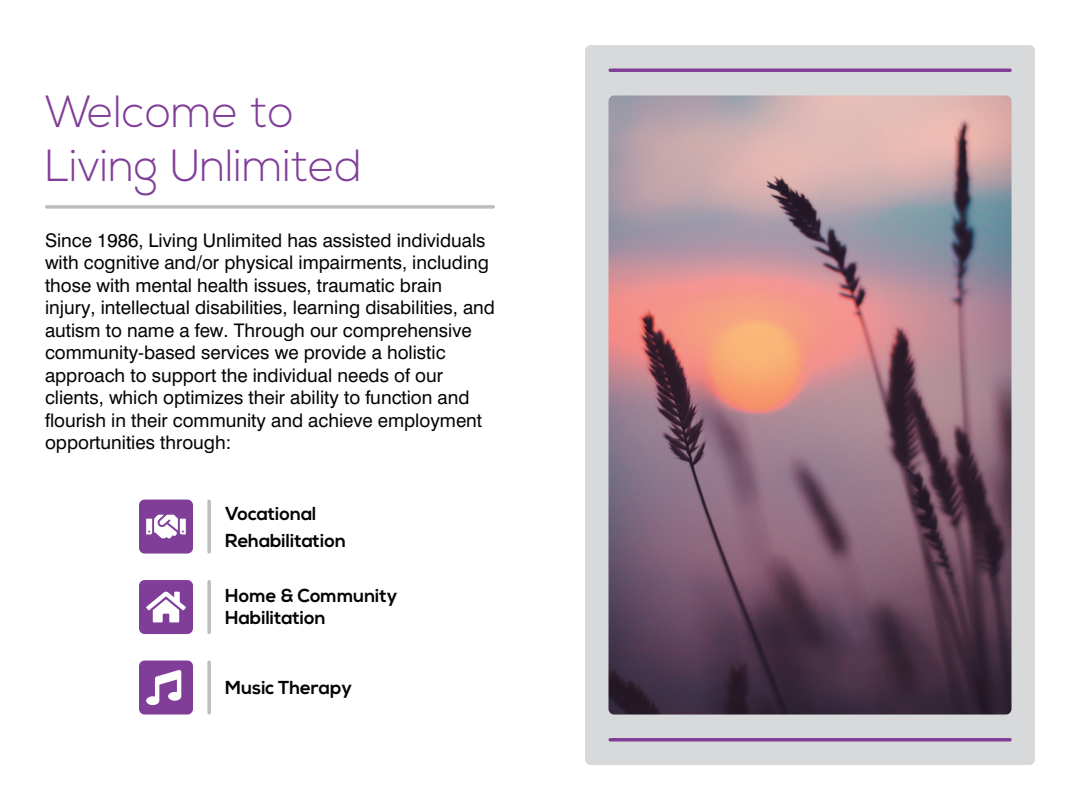
<style>
.page{position:relative;width:1080px;height:810px;background:#fff}
.page>*{position:absolute;margin:0;border:0;box-sizing:border-box;transform-origin:0 0}
.t1{font:300 45px "Nexa";color:#803e98}
.t2{font:18.75px/22.5px "Swiss 721 BT";color:#040503}
.t3{font:700 18.75px/27px "Nexa";color:#040503}
</style>
<div class="page">
<div style="left:139px;top:500px;width:54px;height:54px;background:#803e98;border-radius:6px"></div>
<div style="left:139px;top:580px;width:54px;height:54px;background:#803e98;border-radius:6px"></div>
<div style="left:139px;top:661px;width:54px;height:54px;background:#803e98;border-radius:6px"></div>
<svg style="left:45px;top:205px;width:450px;height:4px;background:#c4c5c8"></svg>
<svg style="left:207px;top:500px;width:4px;height:54px"></svg>
<svg style="left:207px;top:580px;width:4px;height:54px"></svg>
<svg style="left:207px;top:661px;width:4px;height:54px"></svg>
<svg style="left:146px;top:591px;width:40px;height:31px"></svg>
<svg style="left:146px;top:670px;width:35px;height:35px"></svg>
<svg style="left:146px;top:515px;width:40px;height:24px"></svg>
<div style="left:585px;top:45px;width:450px;height:720px;background:#d8d9db;border-radius:6px"></div>
<img style="left:608px;top:95px;width:404px;height:620px">
<hr style="left:608px;top:69px;width:404px;height:3px;background:#803e98;border-radius:2px">
<hr style="left:608px;top:738px;width:404px;height:3px;background:#803e98;border-radius:2px">
<p class="t1" style="left:45px;top:85px;width:251px">Welcome to</p>
<p class="t1" style="left:45px;top:139px;width:319px">Living Unlimited</p>
<p class="t2" style="left:45px;top:229px;width:452px">Since 1986, Living Unlimited has assisted individuals with cognitive and/or physical impairments, including those with mental health issues, traumatic brain injury, intellectual disabilities, learning disabilities, and autism to name a few. Through our comprehensive community-based services we provide a holistic approach to support the individual needs of our clients, which optimizes their ability to function and flourish in their community and achieve employment opportunities through:</p>
<p class="t3" style="left:225px;top:500px;width:122px">Vocational<br>Rehabilitation</p>
<p class="t3" style="left:225px;top:585px;width:174px;line-height:22.5px">Home &amp; Community<br>Habilitation</p>
<p class="t3" style="left:225px;top:675px;width:128px">Music Therapy</p>
</div>
